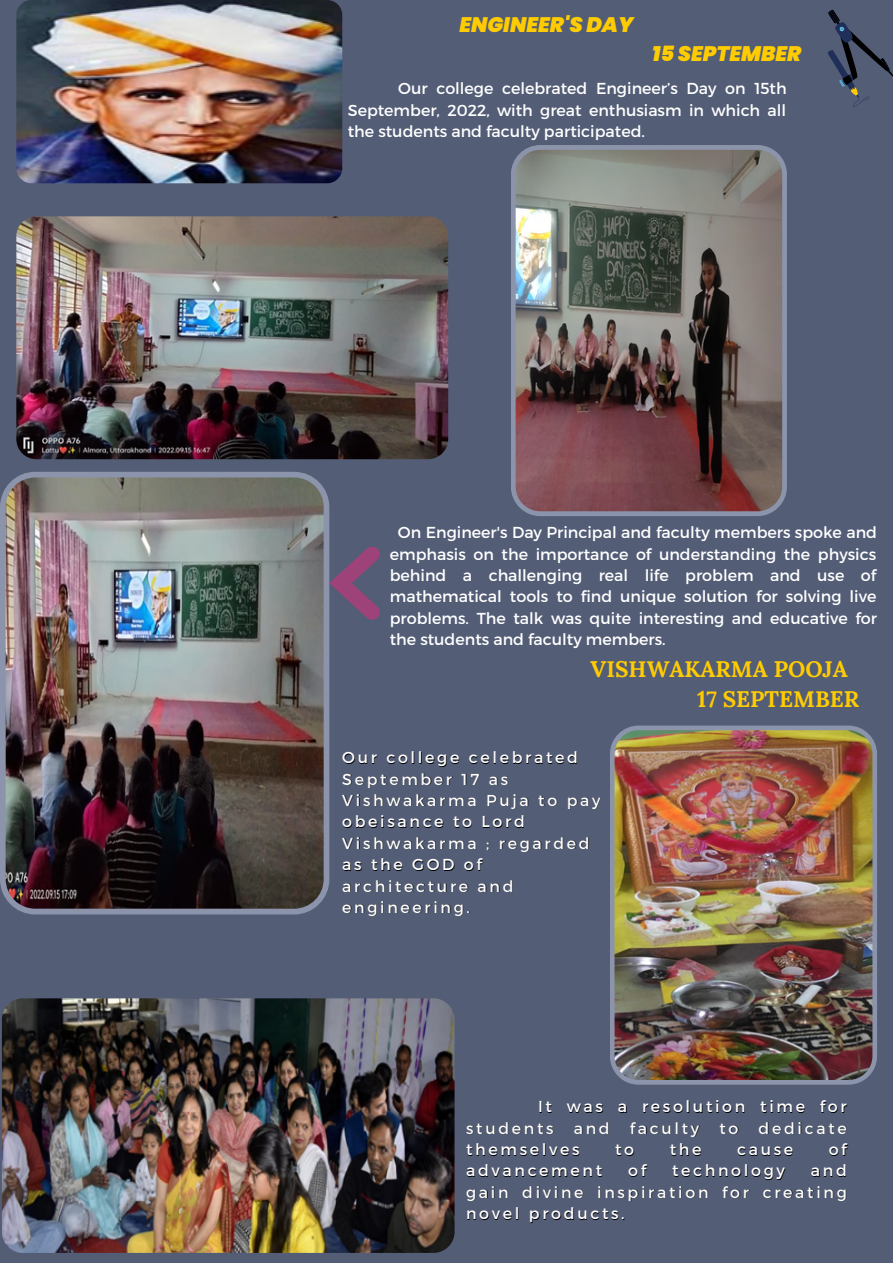
<style>
.page{position:relative;width:893px;height:1264px;background:#fff}
.page>*{position:absolute;margin:0;border:0;box-sizing:border-box;transform-origin:0 0}
.t1{font:700 22.5px/30.3px "Lora";color:#ffcc01}
.t2{font:italic 900 21px "Poppins";color:#ffcc01}
.t3{font:15.9px/21.3px "Montserrat";letter-spacing:.165em;color:#fff;text-align:justify}
</style>
<div class="page">
<div style="left:0;top:0;width:892px;height:1262px;background:#535d76"></div>
<img style="left:16px;top:0;width:326px;height:183px;border-radius:15px">
<img style="left:0;top:472px;width:329px;height:442px">
<img style="left:610px;top:725px;width:267px;height:359px">
<img style="left:511px;top:145px;width:276px;height:371px">
<img style="left:16px;top:216px;width:432px;height:243px;border-radius:20px">
<img style="left:2px;top:998px;width:452px;height:254px;border-radius:21px">
<svg style="left:828px;top:9px;width:64px;height:98px"></svg>
<svg style="left:329px;top:546px;width:51px;height:73px"></svg>
<h2 class="t2" style="left:459px;top:10px;width:175px">ENGINEER'S DAY</h2>
<h2 class="t2" style="left:652px;top:39px;width:151px">15 SEPTEMBER</h2>
<p class="t3" style="left:348px;top:77px;width:440px;text-indent:50px">Our college celebrated Engineer’s Day on 15th September, 2022, with great enthusiasm in which all the students and faculty participated.</p>
<p class="t3" style="left:390px;top:521px;width:488px;text-indent:8px">On Engineer's Day Principal and faculty members spoke and emphasis on the importance of understanding the physics behind a challenging real life problem and use of mathematical tools to find unique solution for solving live problems. The talk was quite interesting and educative for the students and faculty members.</p>
<h1 class="t1" style="left:697px;top:653px;width:163px;text-indent:-107px">VISHWAKARMA POOJA<br>17 SEPTEMBER</h1>
<p class="t3" style="left:342px;top:746px;width:260px;text-align:left">Our college celebrated<br>September 17 as<br>Vishwakarma Puja to pay obeisance to Lord<br>Vishwakarma ; regarded as the GOD of architecture and engineering.</p>
<p class="t3" style="left:466px;top:1095px;width:382px;text-indent:72px">It was a resolution time for students</p>
<p class="t3" style="left:573px;top:1116px;width:37px">and</p>
<p class="t3" style="left:629px;top:1116px;width:71px">faculty</p>
<p class="t3" style="left:719px;top:1116px;width:21px">to</p>
<p class="t3" style="left:758px;top:1116px;width:90px">dedicate</p>
<p class="t3" style="left:466px;top:1137px;width:115px">themselves</p>
<p class="t3" style="left:615px;top:1137px;width:21px">to</p>
<p class="t3" style="left:669px;top:1137px;width:33px">the</p>
<p class="t3" style="left:737px;top:1137px;width:58px">cause</p>
<p class="t3" style="left:828px;top:1137px;width:20px">of</p>
<p class="t3" style="left:466px;top:1159px;width:138px">advancement</p>
<p class="t3" style="left:628px;top:1159px;width:20px">of</p>
<p class="t3" style="left:672px;top:1159px;width:114px">technology</p>
<p class="t3" style="left:466px;top:1159px;width:382px;text-indent:345px">and gain divine inspiration for creating novel products.</p>
</div>
